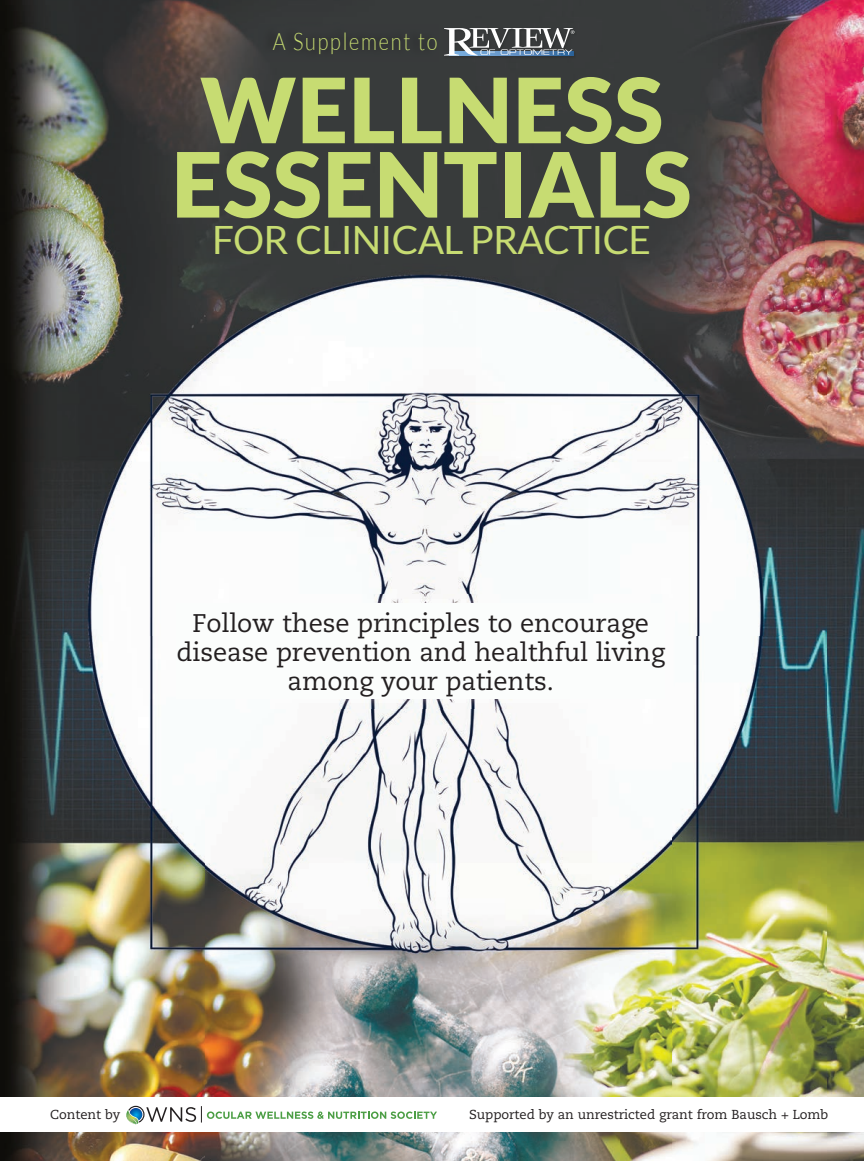
<style>
.page{position:relative;width:864px;height:1161px;background:#fff}
.page>*{position:absolute;margin:0;border:0;box-sizing:border-box;transform-origin:0 0}
.t1{font:900 90px/74.4px "Lato";letter-spacing:.01em;color:#c7dc72;text-align:center}
.t2{font:39px "Lato";letter-spacing:-.02em;color:#c7dc72}
.t3{font:25.5px/28.5px "Caecilia LT Std";letter-spacing:-.005em;color:#231f20;text-align:center}
.t4{font:300 24px "Lato";letter-spacing:.09em;color:#c7dc72;scale:.83 1}
.t5{font:13.05px "Caecilia LT Std";letter-spacing:-.005em;color:#231f20}
</style>
<div class="page">
<img style="left:0;top:0;width:826px;height:636px">
<img style="left:826px;top:0;width:38px;height:1161px">
<img style="left:0;top:636px;width:206px;height:525px">
<img style="left:672px;top:636px;width:155px;height:525px">
<img style="left:206px;top:709px;width:466px;height:452px">
<img style="left:443px;top:28px;width:134px;height:30px">
<svg style="left:444px;top:28px;width:131px;height:28px"></svg>
<img style="left:167px;top:594px;width:508px;height:115px">
<div style="left:177px;top:604px;width:488px;height:95px;background:#fbfdfc"></div>
<div style="left:0;top:1097px;width:864px;height:34px;background:#fff"></div>
<div style="left:258px;top:25px;width:180px;height:37px;background:#363939"></div>
<svg style="left:126px;top:1105px;width:311px;height:20px"></svg>
<p class="t4" style="left:273px;top:26px;width:200px">A Supplement to</p>
<h1 class="t1" style="left:172px;top:71px;width:521px">WELLNESS<br>ESSENTIALS</h1>
<h2 class="t2" style="left:212px;top:216px;width:441px">FOR CLINICAL PRACTICE</h2>
<p class="t3" style="left:177px;top:611px;width:490px">Follow these principles to encourage disease prevention and healthful living among your patients.</p>
<p class="t5" style="left:50px;top:1109px;width:71px">Content by</p>
<p class="t5" style="left:469px;top:1109px;width:360px">Supported by an unrestricted grant from Bausch + Lomb</p>
</div>
